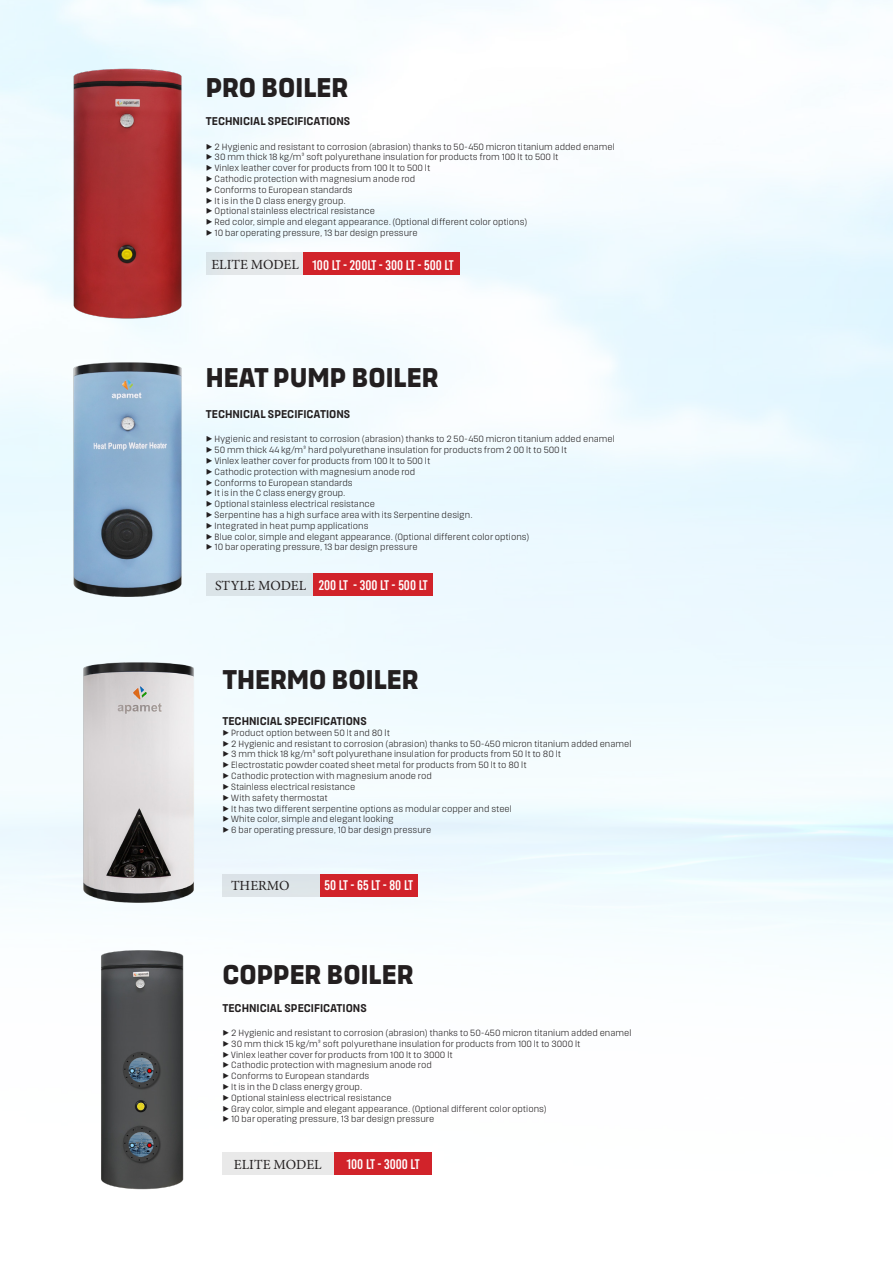
<style>
.page{position:relative;width:893px;height:1263px;background:#fff}
.page>*{position:absolute;margin:0;border:0;box-sizing:border-box;transform-origin:0 0}
.t1{font:900 27px "Masif";color:#231f20}
.t2{font:13.95px "Bebas Kai";color:#fff}
.t3{font:13.95px "Minion Pro";color:#231f20}
.t4{font:13.95px "Bebas Kai";letter-spacing:-.025em;color:#fff}
.t5{font:700 11.25px "Masif";color:#231f20}
.t6{font:9px "Masif";color:#231f20}
</style>
<div class="page">
<img style="left:0;top:0;width:893px;height:940px">
<img style="left:68px;top:64px;width:120px;height:259px">
<div style="left:206px;top:253px;width:97px;height:22px;background:#e3e7e9"></div>
<div style="left:303px;top:253px;width:157px;height:22px;background:#d1232a"></div>
<img style="left:68px;top:350px;width:120px;height:259px">
<div style="left:206px;top:573px;width:108px;height:23px;background:#dbe4e9"></div>
<div style="left:314px;top:573px;width:119px;height:23px;background:#d1232a"></div>
<img style="left:59px;top:611px;width:158px;height:329px">
<img style="left:101px;top:950px;width:83px;height:240px">
<div style="left:222px;top:1152px;width:113px;height:23px;background:#e9e9e9"></div>
<div style="left:334px;top:1152px;width:98px;height:23px;background:#d1232a"></div>
<div style="left:222px;top:874px;width:98px;height:22px;background:#dde5e8"></div>
<div style="left:320px;top:874px;width:98px;height:22px;background:#d1232a"></div>
<p class="t1" style="left:206px;top:72px;width:144px">PRO BOILER</p>
<p class="t5" style="left:206px;top:115px;width:146px">TECHNICIAL SPECIFICATIONS</p>
<p class="t6" style="left:206px;top:141px;width:411px">▶ 2 Hygienic and resistant to corrosion (abrasion) thanks to 50-450 micron titanium added enamel</p>
<p class="t6" style="left:206px;top:152px;width:354px">▶ 30 mm thick 18 kg/m³ soft polyurethane insulation for products from 100 lt to 500 lt</p>
<p class="t6" style="left:206px;top:163px;width:226px">▶ Vinlex leather cover for products from 100 lt to 500 lt</p>
<p class="t6" style="left:206px;top:174px;width:211px">▶ Cathodic protection with magnesium anode rod</p>
<p class="t6" style="left:206px;top:185px;width:148px">▶ Conforms to European standards</p>
<p class="t6" style="left:206px;top:195px;width:141px">▶ It is in the D class energy group.</p>
<p class="t6" style="left:206px;top:206px;width:171px">▶ Optional stainless electrical resistance</p>
<p class="t6" style="left:206px;top:217px;width:323px">▶ Red color, simple and elegant appearance. (Optional different color options)</p>
<p class="t6" style="left:206px;top:228px;width:213px">▶ 10 bar operating pressure, 13 bar design pressure</p>
<p class="t3" style="left:211px;top:255px;width:89px">ELITE MODEL</p>
<p class="t2" style="left:312px;top:257px;width:143px">100 lt - 200lt - 300 lt - 500 LT</p>
<p class="t1" style="left:206px;top:362px;width:234px">HEAT PUMP BOILER</p>
<p class="t5" style="left:206px;top:407px;width:146px">TECHNICIAL SPECIFICATIONS</p>
<p class="t6" style="left:206px;top:434px;width:411px">▶ Hygienic and resistant to corrosion (abrasion) thanks to 2 50-450 micron titanium added enamel</p>
<p class="t6" style="left:206px;top:445px;width:363px">▶ 50 mm thick 44 kg/m³ hard polyurethane insulation for products from 2 00 lt to 500 lt</p>
<p class="t6" style="left:206px;top:456px;width:226px">▶ Vinlex leather cover for products from 100 lt to 500 lt</p>
<p class="t6" style="left:206px;top:466px;width:211px">▶ Cathodic protection with magnesium anode rod</p>
<p class="t6" style="left:206px;top:477px;width:148px">▶ Conforms to European standards</p>
<p class="t6" style="left:206px;top:488px;width:141px">▶ It is in the C class energy group.</p>
<p class="t6" style="left:206px;top:499px;width:171px">▶ Optional stainless electrical resistance</p>
<p class="t6" style="left:206px;top:510px;width:268px">▶ Serpentine has a high surface area with its Serpentine design.</p>
<p class="t6" style="left:206px;top:520px;width:164px">▶ Integrated in heat pump applications</p>
<p class="t6" style="left:206px;top:531px;width:325px">▶ Blue color, simple and elegant appearance. (Optional different color options)</p>
<p class="t6" style="left:206px;top:542px;width:213px">▶ 10 bar operating pressure, 13 bar design pressure</p>
<p class="t3" style="left:215px;top:576px;width:93px">STYLE MODEL</p>
<p class="t2" style="left:319px;top:577px;width:110px">200 LT - 300 lt - 500 LT</p>
<p class="t1" style="left:222px;top:663px;width:198px">THERMO BOILER</p>
<p class="t5" style="left:222px;top:715px;width:146px">TECHNICIAL SPECIFICATIONS</p>
<p class="t6" style="left:222px;top:727px;width:169px">▶ Product option between 50 lt and 80 lt</p>
<p class="t6" style="left:222px;top:738px;width:411px">▶ 2 Hygienic and resistant to corrosion (abrasion) thanks to 50-450 micron titanium added enamel</p>
<p class="t6" style="left:222px;top:749px;width:340px">▶ 3 mm thick 18 kg/m³ soft polyurethane insulation for products from 50 lt to 80 lt</p>
<p class="t6" style="left:222px;top:760px;width:306px">▶ Electrostatic powder coated sheet metal for products from 50 lt to 80 lt</p>
<p class="t6" style="left:222px;top:771px;width:211px">▶ Cathodic protection with magnesium anode rod</p>
<p class="t6" style="left:222px;top:781px;width:135px">▶ Stainless electrical resistance</p>
<p class="t6" style="left:222px;top:792px;width:107px">▶ With safety thermostat</p>
<p class="t6" style="left:222px;top:803px;width:291px">▶ It has two different serpentine options as modular copper and steel</p>
<p class="t6" style="left:222px;top:814px;width:173px">▶ White color, simple and elegant looking</p>
<p class="t6" style="left:222px;top:825px;width:210px">▶ 6 bar operating pressure, 10 bar design pressure</p>
<p class="t3" style="left:231px;top:876px;width:60px">THERMO</p>
<p class="t4" style="left:325px;top:878px;width:90px">50 LT - 65 lt - 80 LT</p>
<p class="t1" style="left:222px;top:958px;width:193px">COPPER BOILER</p>
<p class="t5" style="left:222px;top:1001px;width:146px">TECHNICIAL SPECIFICATIONS</p>
<p class="t6" style="left:222px;top:1028px;width:411px">▶ 2 Hygienic and resistant to corrosion (abrasion) thanks to 50-450 micron titanium added enamel</p>
<p class="t6" style="left:222px;top:1038px;width:360px">▶ 30 mm thick 15 kg/m³ soft polyurethane insulation for products from 100 lt to 3000 lt</p>
<p class="t6" style="left:222px;top:1049px;width:232px">▶ Vinlex leather cover for products from 100 lt to 3000 lt</p>
<p class="t6" style="left:222px;top:1060px;width:211px">▶ Cathodic protection with magnesium anode rod</p>
<p class="t6" style="left:222px;top:1071px;width:148px">▶ Conforms to European standards</p>
<p class="t6" style="left:222px;top:1082px;width:141px">▶ It is in the D class energy group.</p>
<p class="t6" style="left:222px;top:1092px;width:171px">▶ Optional stainless electrical resistance</p>
<p class="t6" style="left:222px;top:1103px;width:326px">▶ Gray color, simple and elegant appearance. (Optional different color options)</p>
<p class="t6" style="left:222px;top:1114px;width:213px">▶ 10 bar operating pressure, 13 bar design pressure</p>
<p class="t3" style="left:234px;top:1155px;width:89px">ELITE MODEL</p>
<p class="t2" style="left:347px;top:1157px;width:75px">100 LT - 3000 LT</p>
</div>
